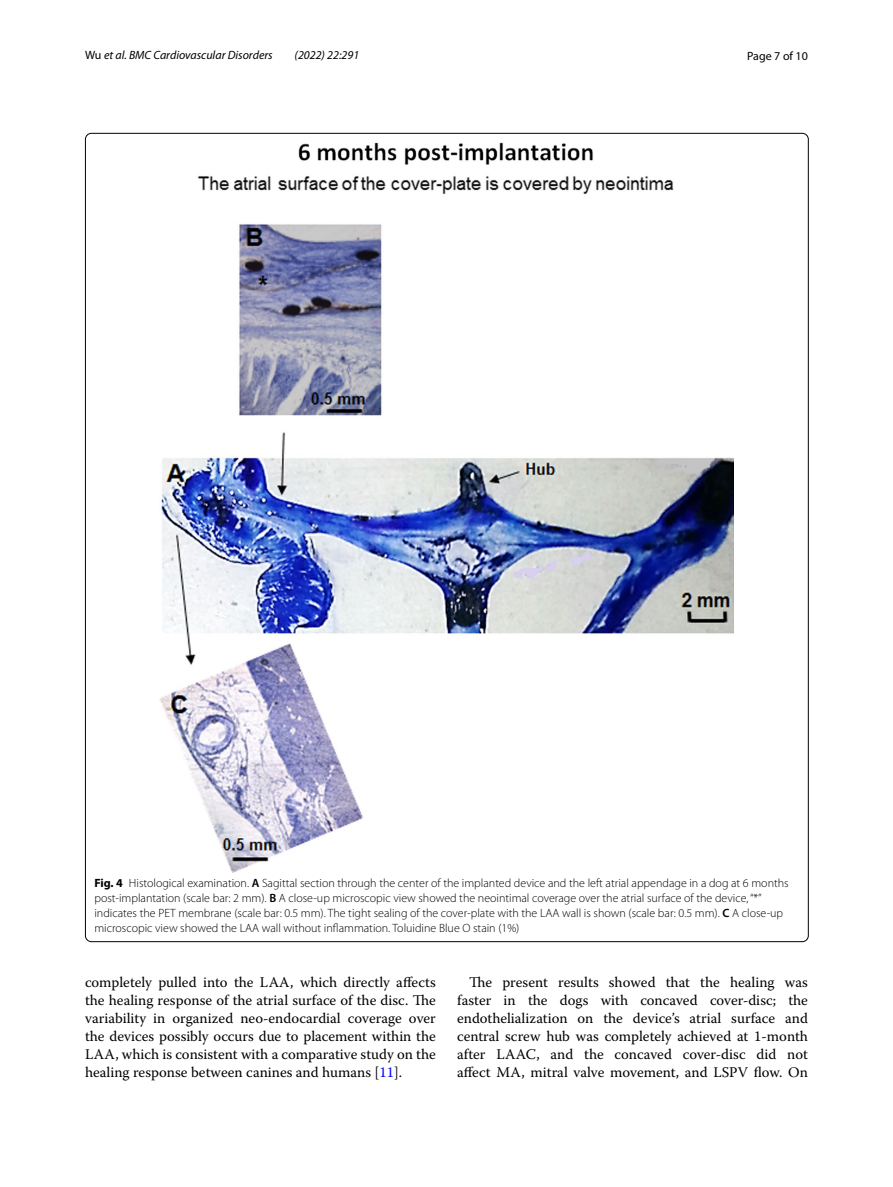
<style>
.page{position:relative;width:893px;height:1187px;background:#fff}
.page>*{position:absolute;margin:0;border:0;box-sizing:border-box;transform-origin:0 0}
.t1{font:14.7px/18px "Warnock Pro";color:#000;text-align:justify}
.t2{font:300 12px/15px "Myriad Pro";color:#000}
.t3{font:italic 12px "Myriad Pro";color:#000}
.t4{font:12px "Myriad Pro";color:#000}
.s1{font-style:normal}
.s2{font-weight:700}
.s3{font-weight:600}
.s4{color:#00f}
</style>
<div class="page">
<img style="left:160px;top:142px;width:574px;height:730px">
<p class="t3" style="left:85px;top:48px;width:189px"><span class="s1">Wu</span> et al. BMC Cardiovascular Disorders</p>
<p class="t3" style="left:295px;top:48px;width:66px">(2022) 22:291</p>
<p class="t4" style="left:747px;top:48px;width:62px">Page 7 of 10</p>
<p class="t2" style="left:94px;top:875px;width:696px"><span class="s2">Fig. 4</span> Histological examination. <span class="s3">A</span> Sagittal section through the center of the implanted device and the left atrial appendage in a dog at 6 months post-implantation (scale bar: 2 mm). <span class="s3">B</span> A close-up microscopic view showed the neointimal coverage over the atrial surface of the device, “*” indicates the PET membrane (scale bar: 0.5 mm). The tight sealing of the cover-plate with the LAA wall is shown (scale bar: 0.5 mm). <span class="s3">C</span> A close-up microscopic view showed the LAA wall without inflammation. Toluidine Blue O stain (1%)</p>
<p class="t1" style="left:85px;top:972px;width:352px">completely pulled into the LAA, which directly affects the healing response of the atrial surface of the disc. The variability in organized neo-endocardial coverage over the devices possibly occurs due to placement within the LAA, which is consistent with a comparative study on the healing response between canines and humans [<span class="s4">11</span>].</p>
<p class="t1" style="left:457px;top:972px;width:352px;text-indent:12px">The present results showed that the healing was faster in the dogs with concaved cover-disc; the endothelialization on the device’s atrial surface and central screw hub was completely achieved at 1-month after LAAC, and the concaved cover-disc did not affect MA, mitral valve movement, and LSPV flow. On</p>
</div>
